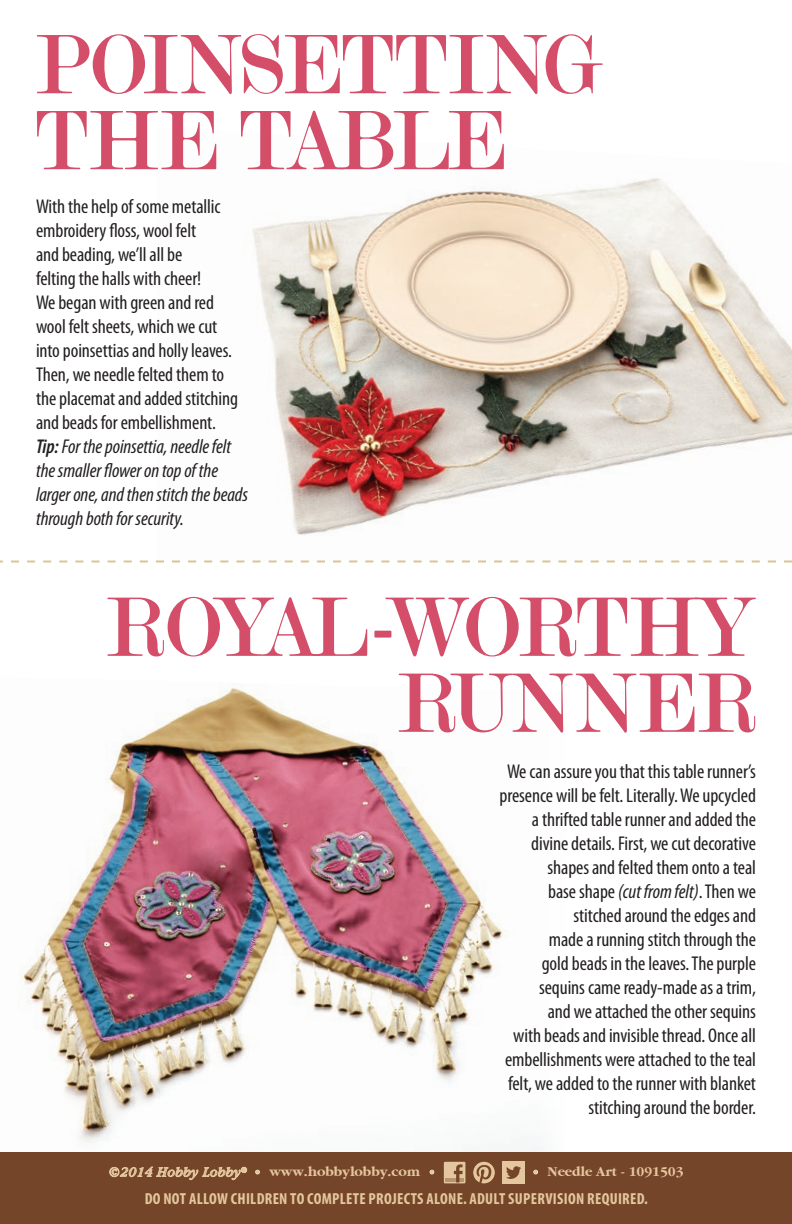
<style>
.page{position:relative;width:792px;height:1224px;background:#fff}
.page>*{position:absolute;margin:0;border:0;box-sizing:border-box;transform-origin:0 0}
.t1{font:90px/76px "AT Modern Twenty";letter-spacing:-.015em;color:#d44e6a;scale:.95 1}
.t2{font:condensed 20px/24px "Myriad Pro";letter-spacing:-.005em;color:#231f20;text-align:right}
.t3{font:700 condensed 16px "Myriad Pro";letter-spacing:.02em;color:#e4c79e}
.t4{font:700 14px "Garamond";color:#e4c79e}
.s1{font-weight:600;font-style:italic}
.s2{font-style:italic}
.s3{font-weight:400;font-style:italic}
</style>
<div class="page">
<img style="left:157px;top:178px;width:635px;height:383px">
<img style="left:20px;top:687px;width:516px;height:465px">
<svg style="left:0;top:561px;width:792px;height:2px"></svg>
<div style="left:477px;top:742px;width:302px;height:398px;background:#fff"></div>
<div style="left:13px;top:176px;width:257px;height:374px;background:#fff"></div>
<div style="left:0;top:1152px;width:792px;height:72px;background:#75452a"></div>
<svg style="left:110px;top:1167px;width:137px;height:13px"></svg>
<svg style="left:430px;top:1170px;width:4px;height:4px"></svg>
<img style="left:444px;top:1162px;width:21px;height:21px">
<svg style="left:474px;top:1162px;width:9px;height:6px"></svg>
<img style="left:502px;top:1162px;width:22px;height:21px">
<hr style="left:446px;top:1179px;width:18px;height:3px;background:#75452a">
<svg style="left:534px;top:1170px;width:4px;height:4px"></svg>
<p class="t1" style="left:36px;top:26px;width:598px">POINSETTING<br>THE TABLE</p>
<p class="t2" style="left:36px;top:194px;width:214px;text-align:left">With the help of some metallic embroidery floss, wool felt<br>and beading, we’ll all be<br>felting the halls with cheer!<br>We began with green and red wool felt sheets, which we cut<br>into poinsettias and holly leaves.<br>Then, we needle felted them to the placemat and added stitching and beads for embellishment.<br><span class="s1">Tip:</span><span class="s2">For the poinsettia, needle felt the smaller flower on top of the larger one, and then stitch the beads through both for security.</span></p>
<p class="t1" style="left:107px;top:589px;width:685px;text-align:right">ROYAL-WORTHY<br>RUNNER</p>
<p class="t2" style="left:500px;top:760px;width:258px">We can assure you that this table runner’s presence will be felt. Literally. We upcycled a thrifted table runner and added the divine details. First, we cut decorative shapes and felted them onto a teal<br>base shape <span class="s2">(cut from felt)</span>. Then we stitched around the edges and<br>made a running stitch through the<br>gold beads in the leaves. The purple sequins came ready-made as a trim,<br>and we attached the other sequins<br>with beads and invisible thread. Once all embellishments were attached to the teal felt, we added to the runner with blanket stitching around the border.</p>
<p class="t4" style="left:109px;top:1164px;width:328px"><span class="s3">©2014 Hobby Lobby</span><sup>®</sup> <span class="s3">•</span> www.hobbylobby.com <span class="s3">•</span></p>
<p class="t4" style="left:532px;top:1164px;width:153px"><span class="s3">•</span> Needle Art - 1091503</p>
<p class="t3" style="left:145px;top:1188px;width:505px">DO NOT ALLOW CHILDREN TO COMPLETE PROJECTS ALONE. ADULT SUPERVISION REQUIRED.</p>
</div>
